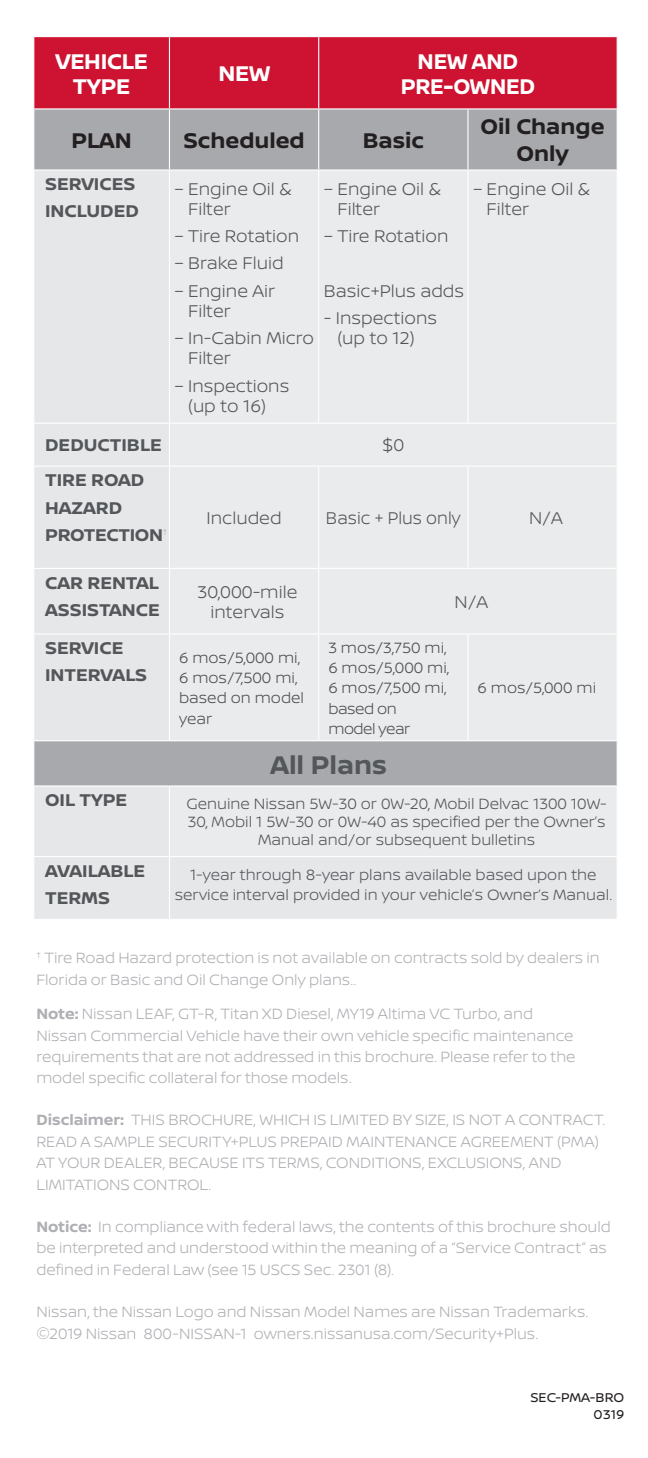
<style>
.page{position:relative;width:648px;height:1458px;background:#fff}
.page>*{position:absolute;margin:0;border:0;box-sizing:border-box;transform-origin:0 0}
.t1{font:700 27.22px "Nissan Brand";color:#54575a}
.t2{font:700 22.72px/27.2px "Nissan Brand";color:#231f20;text-align:center}
.t3{font:700 22.72px/25px "Nissan Brand";letter-spacing:-.01em;color:#fff;text-align:center;scale:.96 1}
.t4{font:700 22.72px/25px "Nissan Brand";letter-spacing:-.01em;color:#fff;text-align:center}
.t5{font:300 18px/20.2px "Nissan Brand";color:#54555a}
.t6{font:700 18px/27.2px "Nissan Brand";color:#54575a}
.t7{font:300 18px "Nissan Brand";color:#54555a;scale:.95 1}
.t8{font:300 15.75px/21.4px "Nissan Brand";color:#afb0b4}
.t9{font:300 15.75px/18px "Nissan Brand";color:#54555a;text-align:center}
.t10{font:300 15.75px/20.2px "Nissan Brand";color:#4b4c4d}
.t11{font:13.5px/16.2px "Nissan Brand";color:#231f20;text-align:right}
.s1{font-weight:700}
</style>
<div class="page">
<div style="left:34px;top:37px;width:583px;height:71px;background:#cd1331"></div>
<div style="left:34px;top:110px;width:583px;height:59px;background:#a8a9ad"></div>
<div style="left:34px;top:171px;width:583px;height:748px;background:#e6e7e9"></div>
<div style="left:169px;top:171px;width:448px;height:685px;background:#eaebec"></div>
<hr style="left:169px;top:37px;width:1px;height:71px;background:#fff">
<hr style="left:318px;top:37px;width:1px;height:71px;background:#fff">
<hr style="left:169px;top:110px;width:1px;height:59px;background:#fff">
<hr style="left:318px;top:110px;width:1px;height:59px;background:#fff">
<hr style="left:467px;top:110px;width:2px;height:59px;background:#fff">
<hr style="left:169px;top:171px;width:1px;height:252px;background:#fff">
<hr style="left:318px;top:171px;width:1px;height:252px;background:#fff">
<hr style="left:467px;top:171px;width:2px;height:252px;background:#fff">
<hr style="left:33px;top:423px;width:136px;height:1px;background:#fff">
<hr style="left:169px;top:423px;width:150px;height:1px;background:#fff">
<hr style="left:169px;top:424px;width:1px;height:42px;background:#fff">
<hr style="left:319px;top:423px;width:149px;height:1px;background:#fff">
<hr style="left:468px;top:423px;width:150px;height:1px;background:#fff">
<hr style="left:33px;top:466px;width:136px;height:1px;background:#fff">
<hr style="left:169px;top:466px;width:150px;height:1px;background:#fff">
<hr style="left:169px;top:467px;width:1px;height:101px;background:#fff">
<hr style="left:319px;top:466px;width:149px;height:1px;background:#fff">
<hr style="left:318px;top:467px;width:1px;height:101px;background:#fff">
<hr style="left:468px;top:466px;width:150px;height:1px;background:#fff">
<hr style="left:467px;top:467px;width:2px;height:101px;background:#fff">
<hr style="left:33px;top:568px;width:136px;height:1px;background:#fff">
<hr style="left:169px;top:568px;width:150px;height:1px;background:#fff">
<hr style="left:169px;top:569px;width:1px;height:64px;background:#fff">
<hr style="left:319px;top:568px;width:149px;height:1px;background:#fff">
<hr style="left:318px;top:569px;width:1px;height:64px;background:#fff">
<hr style="left:468px;top:568px;width:150px;height:1px;background:#fff">
<hr style="left:33px;top:633px;width:136px;height:2px;background:#fff">
<hr style="left:169px;top:633px;width:150px;height:2px;background:#fff">
<hr style="left:169px;top:635px;width:1px;height:105px;background:#fff">
<hr style="left:319px;top:633px;width:149px;height:2px;background:#fff">
<hr style="left:318px;top:635px;width:1px;height:105px;background:#fff">
<hr style="left:468px;top:633px;width:150px;height:2px;background:#fff">
<hr style="left:467px;top:635px;width:2px;height:105px;background:#fff">
<hr style="left:33px;top:740px;width:136px;height:1px;background:#fff">
<hr style="left:169px;top:740px;width:150px;height:1px;background:#fff">
<hr style="left:319px;top:740px;width:149px;height:1px;background:#fff">
<hr style="left:468px;top:740px;width:150px;height:1px;background:#fff">
<hr style="left:33px;top:785px;width:136px;height:2px;background:#fff">
<hr style="left:169px;top:785px;width:150px;height:2px;background:#fff">
<hr style="left:169px;top:787px;width:1px;height:69px;background:#fff">
<hr style="left:319px;top:785px;width:149px;height:2px;background:#fff">
<hr style="left:468px;top:785px;width:150px;height:2px;background:#fff">
<hr style="left:33px;top:856px;width:136px;height:1px;background:#fff">
<hr style="left:169px;top:856px;width:150px;height:1px;background:#fff">
<hr style="left:169px;top:857px;width:1px;height:62px;background:#fff">
<hr style="left:319px;top:856px;width:149px;height:1px;background:#fff">
<hr style="left:468px;top:856px;width:150px;height:1px;background:#fff">
<p class="t4" style="left:55px;top:48px;width:94px">VEHICLE<br>TYPE</p>
<p class="t4" style="left:218px;top:60px;width:53px">NEW</p>
<p class="t3" style="left:401px;top:48px;width:142px">NEW AND<br>PRE-OWNED</p>
<p class="t2" style="left:72px;top:126px;width:62px">PLAN</p>
<p class="t2" style="left:183px;top:126px;width:123px">Scheduled</p>
<p class="t2" style="left:363px;top:126px;width:63px">Basic</p>
<p class="t6" style="left:45px;top:170px;width:95px">SERVICES<br>INCLUDED</p>
<p class="t5" style="left:188px;top:178px;width:105px;text-indent:-14px">– Engine Oil &amp;<br>Filter</p>
<p class="t5" style="left:175px;top:225px;width:126px">– Tire Rotation</p>
<p class="t5" style="left:175px;top:253px;width:111px">– Brake Fluid</p>
<p class="t5" style="left:188px;top:280px;width:89px;text-indent:-14px">– Engine Air<br>Filter</p>
<p class="t5" style="left:188px;top:327px;width:127px;text-indent:-14px">– In-Cabin Micro<br>Filter</p>
<p class="t5" style="left:175px;top:375px;width:116px;text-align:center">– Inspections (up to 16)</p>
<p class="t5" style="left:337px;top:178px;width:105px;text-indent:-14px">– Engine Oil &amp;<br>Filter</p>
<p class="t5" style="left:324px;top:225px;width:126px">– Tire Rotation</p>
<p class="t5" style="left:324px;top:280px;width:142px">Basic+Plus adds</p>
<p class="t5" style="left:324px;top:307px;width:115px;text-align:center">- Inspections (up to 12)</p>
<p class="t2" style="left:481px;top:112px;width:126px">Oil Change<br>Only</p>
<p class="t5" style="left:487px;top:178px;width:105px;text-indent:-14px">– Engine Oil &amp;<br>Filter</p>
<p class="t6" style="left:45px;top:431px;width:118px">DEDUCTIBLE</p>
<p class="t5" style="left:382px;top:435px;width:23px">$0</p>
<p class="t6" style="left:45px;top:466px;width:124px">TIRE ROAD<br>HAZARD<br>PROTECTION<sup>†</sup></p>
<p class="t5" style="left:207px;top:507px;width:77px">Included</p>
<p class="t7" style="left:326px;top:505px;width:143px">Basic + Plus only</p>
<p class="t5" style="left:529px;top:507px;width:35px">N/A</p>
<p class="t6" style="left:45px;top:568px;width:116px">CAR RENTAL<br>ASSISTANCE</p>
<p class="t5" style="left:198px;top:581px;width:101px;text-align:center">30,000-mile intervals</p>
<p class="t5" style="left:455px;top:591px;width:35px">N/A</p>
<p class="t6" style="left:45px;top:634px;width:104px">SERVICE<br>INTERVALS</p>
<p class="t10" style="left:179px;top:647px;width:126px">6 mos/5,000 mi,<br>6 mos/7,500 mi, based on model year</p>
<p class="t10" style="left:328px;top:637px;width:123px">3 mos/3,750 mi,<br>6 mos/5,000 mi,<br>6 mos/7,500 mi, based on<br>model year</p>
<p class="t10" style="left:478px;top:677px;width:120px">6 mos/5,000 mi</p>
<p class="t1" style="left:271px;top:745px;width:118px">All Plans</p>
<p class="t6" style="left:45px;top:786px;width:84px">OIL TYPE</p>
<p class="t9" style="left:187px;top:794px;width:422px">Genuine Nissan 5W-30 or 0W-20, Mobil Delvac 1300 10W-<br>30, Mobil 1 5W-30 or 0W-40 as specified per the Owner’s<br>Manual and/or subsequent bulletins</p>
<p class="t6" style="left:45px;top:856px;width:102px">AVAILABLE<br>TERMS</p>
<p class="t9" style="left:175px;top:864px;width:439px;line-height:20.2px">1-year through 8-year plans available based upon the service interval provided in your vehicle’s Owner’s Manual.</p>
<p class="t8" style="left:36px;top:947px;width:565px"><sup>†</sup> Tire Road Hazard protection is not available on contracts sold by dealers in<br>Florida or Basic and Oil Change Only plans..</p>
<p class="t8" style="left:36px;top:1002px;width:541px"><span class="s1">Note:</span> Nissan LEAF, GT-R, Titan XD Diesel, MY19 Altima VC Turbo, and Nissan Commercial Vehicle have their own vehicle specific maintenance requirements that are not addressed in this brochure. Please refer to the model specific collateral for those models.</p>
<p class="t8" style="left:36px;top:1109px;width:571px"><span class="s1">Disclaimer:</span> THIS BROCHURE, WHICH IS LIMITED BY SIZE, IS NOT A CONTRACT.<br>READ A SAMPLE SECURITY+PLUS PREPAID MAINTENANCE AGREEMENT (PMA)<br>AT YOUR DEALER, BECAUSE ITS TERMS, CONDITIONS, EXCLUSIONS, AND LIMITATIONS CONTROL.</p>
<p class="t8" style="left:36px;top:1215px;width:576px"><span class="s1">Notice:</span> In compliance with federal laws, the contents of this brochure should be interpreted and understood within the meaning of a “Service Contract” as defined in Federal Law (see 15 USCS Sec. 2301 (8).</p>
<p class="t8" style="left:36px;top:1301px;width:554px">Nissan, the Nissan Logo and Nissan Model Names are Nissan Trademarks. ©2019 Nissan 800-NISSAN-1 owners.nissanusa.com/Security+Plus.</p>
<p class="t11" style="left:530px;top:1389px;width:95px">SEC-PMA-BRO<br>0319</p>
</div>
